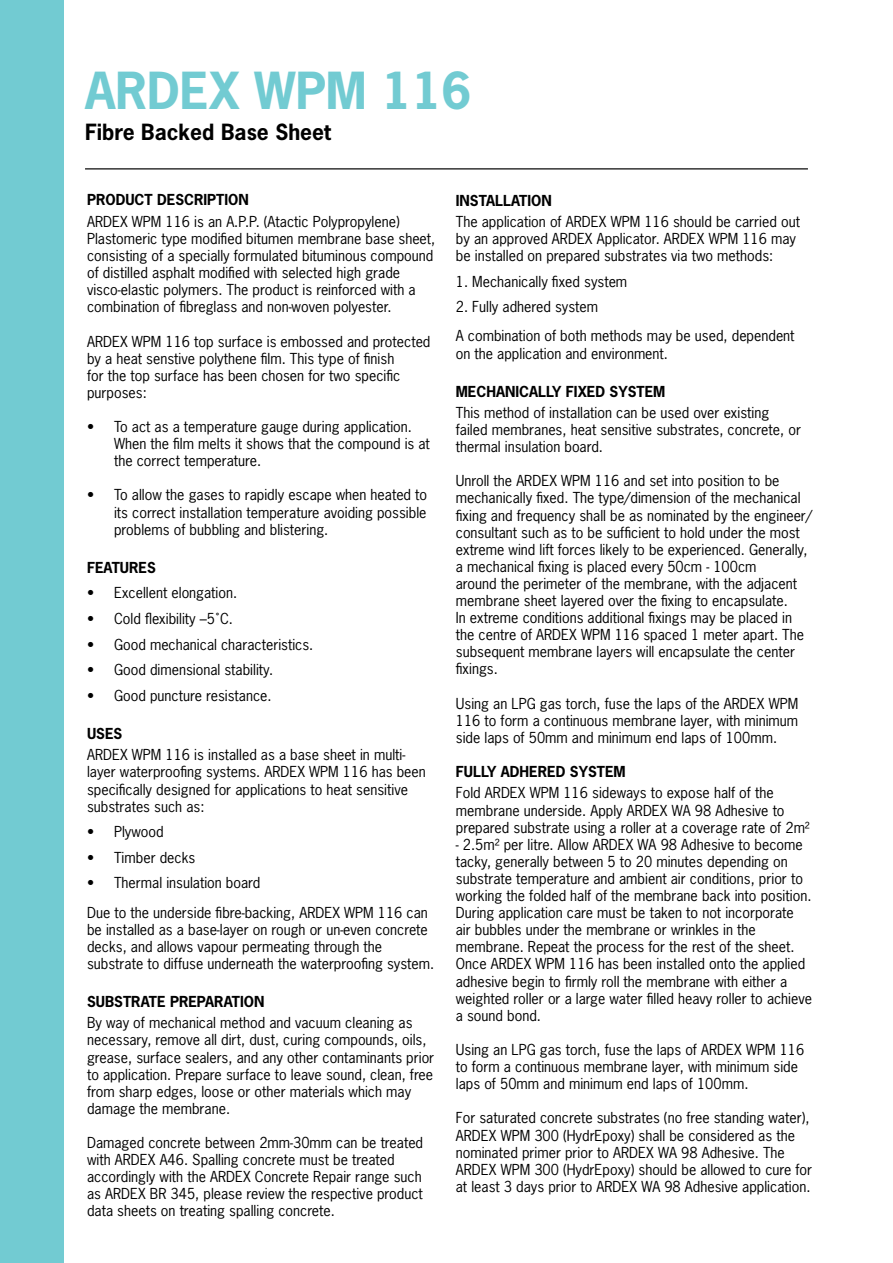
<style>
.page{position:relative;width:893px;height:1263px;background:#fff}
.page>*{position:absolute;margin:0;border:0;box-sizing:border-box;transform-origin:0 0}
.t1{font:700 48px "News Gothic Std";color:#72cbd2}
.t2{font:700 21px "News Gothic Std";color:#000}
.t3{font:14.25px/17.1px "News Gothic Std";color:#000}
.t4{font:700 14.25px "News Gothic Std";color:#000}
</style>
<div class="page">
<hr style="left:85px;top:168px;width:723px;height:1px;background:#000">
<div style="left:0;top:0;width:64px;height:1263px;background:#72cbd2"></div>
<h1 class="t1" style="left:85px;top:59px;width:388px">ARDEX WPM 116</h1>
<h2 class="t2" style="left:85px;top:118px;width:248px">Fibre Backed Base Sheet</h2>
<p class="t4" style="left:87px;top:191px;width:163px">PRODUCT DESCRIPTION</p>
<p class="t3" style="left:87px;top:213px;width:350px">ARDEX WPM 116 is an A.P.P. (Atactic Polypropylene)<br>Plastomeric type modified bitumen membrane base sheet, consisting of a specially formulated bituminous compound of distilled asphalt modified with selected high grade visco-elastic polymers. The product is reinforced with a combination of fibreglass and non-woven polyester.</p>
<p class="t3" style="left:87px;top:332px;width:345px">ARDEX WPM 116 top surface is embossed and protected by a heat senstive polythene film. This type of finish<br>for the top surface has been chosen for two specific purposes:</p>
<p class="t3" style="left:114px;top:418px;width:317px;text-indent:-27px">• To act as a temperature gauge during application.<br>When the film melts it shows that the compound is at the correct temperature.</p>
<p class="t3" style="left:114px;top:486px;width:315px;text-align:justify;text-indent:-27px">• To allow the gases to rapidly escape when heated to its correct installation temperature avoiding possible problems of bubbling and blistering.</p>
<p class="t4" style="left:87px;top:558px;width:70px">FEATURES</p>
<p class="t3" style="left:87px;top:584px;width:152px">• Excellent elongation.</p>
<p class="t3" style="left:87px;top:610px;width:147px">• Cold flexibility –5˚C.</p>
<p class="t3" style="left:87px;top:636px;width:228px">• Good mechanical characteristics.</p>
<p class="t3" style="left:87px;top:661px;width:188px">• Good dimensional stability.</p>
<p class="t3" style="left:87px;top:687px;width:186px">• Good puncture resistance.</p>
<p class="t4" style="left:87px;top:724px;width:37px">USES</p>
<p class="t3" style="left:87px;top:746px;width:340px">ARDEX WPM 116 is installed as a base sheet in multi&shy;layer waterproofing systems. ARDEX WPM 116 has been specifically designed for applications to heat sensitive substrates such as:</p>
<p class="t3" style="left:87px;top:823px;width:78px">• Plywood</p>
<p class="t3" style="left:87px;top:849px;width:110px">• Timber decks</p>
<p class="t3" style="left:87px;top:868px;width:342px;line-height:29.1px">• Thermal insulation board<br>Due to the underside fibre-backing, ARDEX WPM 116 can</p>
<p class="t3" style="left:87px;top:920px;width:349px">be installed as a base-layer on rough or un-even concrete decks, and allows vapour permeating through the substrate to diffuse underneath the waterproofing system.</p>
<p class="t4" style="left:87px;top:992px;width:179px">SUBSTRATE PREPARATION</p>
<p class="t3" style="left:87px;top:1014px;width:349px">By way of mechanical method and vacuum cleaning as necessary, remove all dirt, dust, curing compounds, oils, grease, surface sealers, and any other contaminants prior to application. Prepare surface to leave sound, clean, free from sharp edges, loose or other materials which may damage the membrane.</p>
<p class="t3" style="left:87px;top:1134px;width:338px">Damaged concrete between 2mm-30mm can be treated with ARDEX A46. Spalling concrete must be treated accordingly with the ARDEX Concrete Repair range such as ARDEX BR 345, please review the respective product data sheets on treating spalling concrete.</p>
<p class="t4" style="left:456px;top:191px;width:97px">INSTALLATION</p>
<p class="t3" style="left:456px;top:213px;width:346px">The application of ARDEX WPM 116 should be carried out by an approved ARDEX Applicator. ARDEX WPM 116 may be installed on prepared substrates via two methods:</p>
<p class="t3" style="left:456px;top:273px;width:173px">1. Mechanically fixed system</p>
<p class="t3" style="left:456px;top:292px;width:340px;line-height:29.1px">2. Fully adhered system<br>A combination of both methods may be used, dependent</p>
<p class="t3" style="left:456px;top:344px;width:214px">on the application and environment.</p>
<p class="t4" style="left:456px;top:382px;width:211px">MECHANICALLY FIXED SYSTEM</p>
<p class="t3" style="left:456px;top:404px;width:347px">This method of installation can be used over existing failed membranes, heat sensitive substrates, concrete, or thermal insulation board.</p>
<p class="t3" style="left:456px;top:472px;width:358px">Unroll the ARDEX WPM 116 and set into position to be mechanically fixed. The type/dimension of the mechanical fixing and frequency shall be as nominated by the engineer/ consultant such as to be sufficient to hold under the most extreme wind lift forces likely to be experienced. Generally, a mechanical fixing is placed every 50cm - 100cm<br>around the perimeter of the membrane, with the adjacent membrane sheet layered over the fixing to encapsulate.<br>In extreme conditions additional fixings may be placed in the centre of ARDEX WPM 116 spaced 1 meter apart. The subsequent membrane layers will encapsulate the center fixings.</p>
<p class="t3" style="left:456px;top:695px;width:344px;text-align:justify">Using an LPG gas torch, fuse the laps of the ARDEX WPM 116 to form a continuous membrane layer, with minimum side laps of 50mm and minimum end laps of 100mm.</p>
<p class="t4" style="left:456px;top:762px;width:171px">FULLY ADHERED SYSTEM</p>
<p class="t3" style="left:456px;top:784px;width:356px">Fold ARDEX WPM 116 sideways to expose half of the membrane underside. Apply ARDEX WA 98 Adhesive to prepared substrate using a roller at a coverage rate of 2m2</p>
<p class="t3" style="left:456px;top:836px;width:358px">- 2.5m2 per litre. Allow ARDEX WA 98 Adhesive to become tacky, generally between 5 to 20 minutes depending on substrate temperature and ambient air conditions, prior to working the folded half of the membrane back into position.<br>During application care must be taken to not incorporate air bubbles under the membrane or wrinkles in the membrane. Repeat the process for the rest of the sheet.<br>Once ARDEX WPM 116 has been installed onto the applied adhesive begin to firmly roll the membrane with either a weighted roller or a large water filled heavy roller to achieve a sound bond.</p>
<p class="t3" style="left:456px;top:1041px;width:350px">Using an LPG gas torch, fuse the laps of ARDEX WPM 116 to form a continuous membrane layer, with minimum side laps of 50mm and minimum end laps of 100mm.</p>
<p class="t3" style="left:456px;top:1109px;width:358px">For saturated concrete substrates (no free standing water), ARDEX WPM 300 (HydrEpoxy) shall be considered as the nominated primer prior to ARDEX WA 98 Adhesive. The ARDEX WPM 300 (HydrEpoxy) should be allowed to cure for at least 3 days prior to ARDEX WA 98 Adhesive application.</p>
</div>
